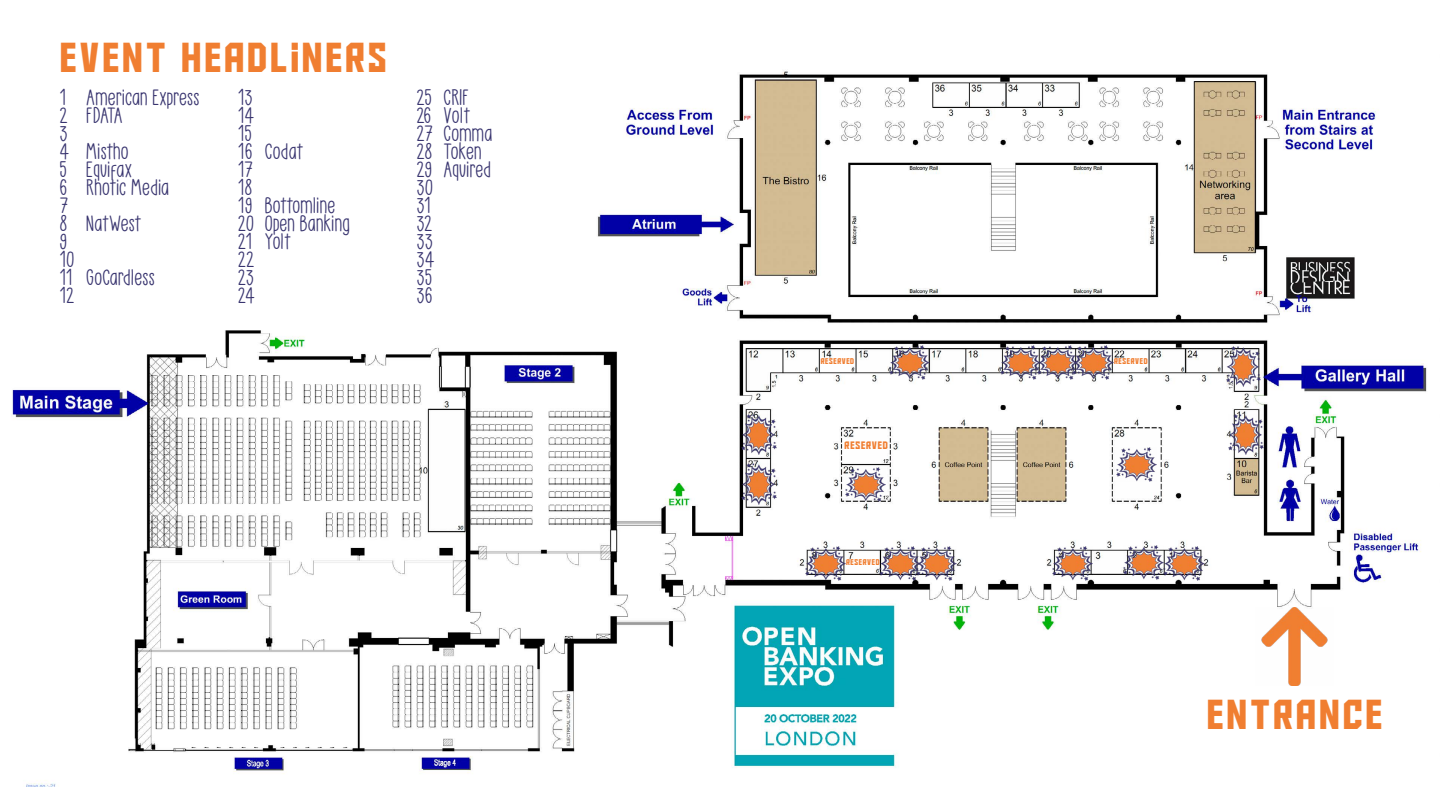
<style>
.page{position:relative;width:1440px;height:810px;background:#fff}
.page>*{position:absolute;margin:0;border:0;box-sizing:border-box;transform-origin:0 0}
.t1{font:41.62px "Aldothe Apache";letter-spacing:.07em;color:#f07e31}
.t2{font:20.25px/18px "Little Pea Demo Regular";color:#38346f}
.t3{font:10.8px "Aldothe Apache";letter-spacing:.07em;color:#f07e31}
.t4{font:8.32px "Aldothe Apache";letter-spacing:.07em;color:#f07e31}
</style>
<div class="page">
<img style="left:11px;top:71px;width:1416px;height:716px">
<img style="left:1116px;top:447px;width:40px;height:35px">
<img style="left:742px;top:464px;width:34px;height:40px">
<img style="left:1001px;top:345px;width:36px;height:35px">
<img style="left:920px;top:546px;width:37px;height:35px">
<img style="left:742px;top:414px;width:34px;height:40px">
<img style="left:1052px;top:546px;width:41px;height:35px">
<img style="left:1256px;top:608px;width:78px;height:77px">
<img style="left:890px;top:345px;width:40px;height:35px">
<img style="left:1228px;top:414px;width:35px;height:40px">
<img style="left:1226px;top:347px;width:35px;height:40px">
<img style="left:1078px;top:345px;width:35px;height:35px">
<img style="left:1123px;top:545px;width:81px;height:36px">
<img style="left:846px;top:467px;width:40px;height:35px">
<img style="left:1037px;top:345px;width:41px;height:35px">
<img style="left:805px;top:546px;width:41px;height:35px">
<img style="left:880px;top:546px;width:40px;height:35px">
<h1 class="t1" style="left:60px;top:35px;width:329px">EVENT HEADLiNERS</h1>
<p class="t2" style="left:60px;top:90px;width:142px">1 American Express<br>2 FDATA<br>3<br>4 Mistho<br>5 Equifax<br>6 Rhotic Media<br>7<br>8 NatWest<br>9<br>10<br>11 GoCardless<br>12</p>
<p class="t2" style="left:239px;top:90px;width:114px">13<br>14<br>15<br>16 Codat<br>17<br>18<br>19 Bottomline<br>20 Open Banking<br>21 Yolt<br>22<br>23<br>24</p>
<p class="t2" style="left:417px;top:90px;width:78px">25 CRIF<br>26 Volt<br>27 Comma<br>28 Token<br>29 Aquired<br>30<br>31<br>32<br>33<br>34<br>35<br>36</p>
<p class="t4" style="left:821px;top:356px;width:35px">RESERVED</p>
<p class="t3" style="left:844px;top:440px;width:45px">RESERVED</p>
<p class="t4" style="left:846px;top:558px;width:35px">RESERVED</p>
<p class="t4" style="left:1114px;top:356px;width:35px">RESERVED</p>
<h1 class="t1" style="left:1207px;top:692px;width:177px">ENTRANCE</h1>
</div>
